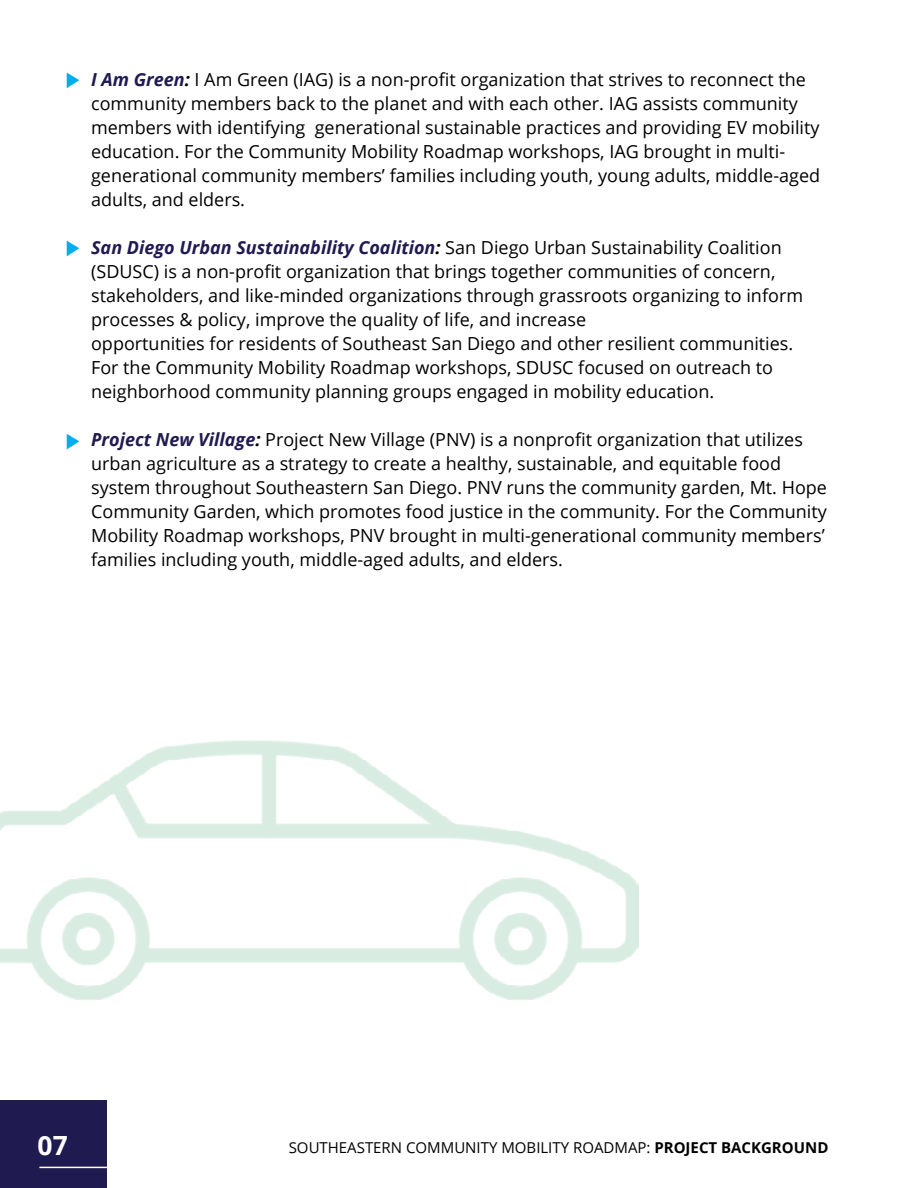
<style>
.page{position:relative;width:918px;height:1188px;background:#fff}
.page>*{position:absolute;margin:0;border:0;box-sizing:border-box;transform-origin:0 0}
.t1{font:700 26.4px "Open Sans";color:#fff}
.t2{font:18px/24px "Open Sans";color:#000}
.t3{font:15px "Open Sans";color:#000}
.s1{font-weight:700;font-style:italic;color:#1f1a50}
.s2{font-weight:700;font-style:italic}
.s3{font-weight:700}
</style>
<div class="page">
<svg style="left:67px;top:73px;width:12px;height:15px"></svg>
<svg style="left:67px;top:241px;width:12px;height:15px"></svg>
<svg style="left:67px;top:434px;width:12px;height:15px"></svg>
<div style="left:0;top:1100px;width:107px;height:88px;background:#1f1a50"></div>
<img style="left:0;top:740px;width:639px;height:260px">
<hr style="left:39px;top:1167px;width:68px;height:1px;background:#fff">
<p class="t2" style="left:91px;top:67px;width:731px"><span class="s1">I Am Green</span><span class="s2">:</span> I Am Green (IAG) is a non-profit organization that strives to reconnect the community members back to the planet and with each other. IAG assists community members with identifying generational sustainable practices and providing EV mobility education. For the Community Mobility Roadmap workshops, IAG brought in multi&shy;generational community members’ families including youth, young adults, middle-aged adults, and elders.</p>
<p class="t2" style="left:91px;top:235px;width:713px"><span class="s1">San Diego Urban Sustainability Coalition</span><span class="s2">:</span> San Diego Urban Sustainability Coalition (SDUSC) is a non-profit organization that brings together communities of concern, stakeholders, and like-minded organizations through grassroots organizing to inform processes &amp; policy, improve the quality of life, and increase<br>opportunities for residents of Southeast San Diego and other resilient communities.<br>For the Community Mobility Roadmap workshops, SDUSC focused on outreach to neighborhood community planning groups engaged in mobility education.</p>
<p class="t2" style="left:91px;top:427px;width:737px"><span class="s1">Project New Village</span><span class="s2">:</span> Project New Village (PNV) is a nonprofit organization that utilizes urban agriculture as a strategy to create a healthy, sustainable, and equitable food system throughout Southeastern San Diego. PNV runs the community garden, Mt. Hope Community Garden, which promotes food justice in the community. For the Community Mobility Roadmap workshops, PNV brought in multi-generational community members’ families including youth, middle-aged adults, and elders.</p>
<h1 class="t1" style="left:38px;top:1127px;width:32px">07</h1>
<p class="t3" style="left:289px;top:1138px;width:541px">SOUTHEASTERN COMMUNITY MOBILITY ROADMAP: <span class="s3">PROJECT BACKGROUND</span></p>
</div>
